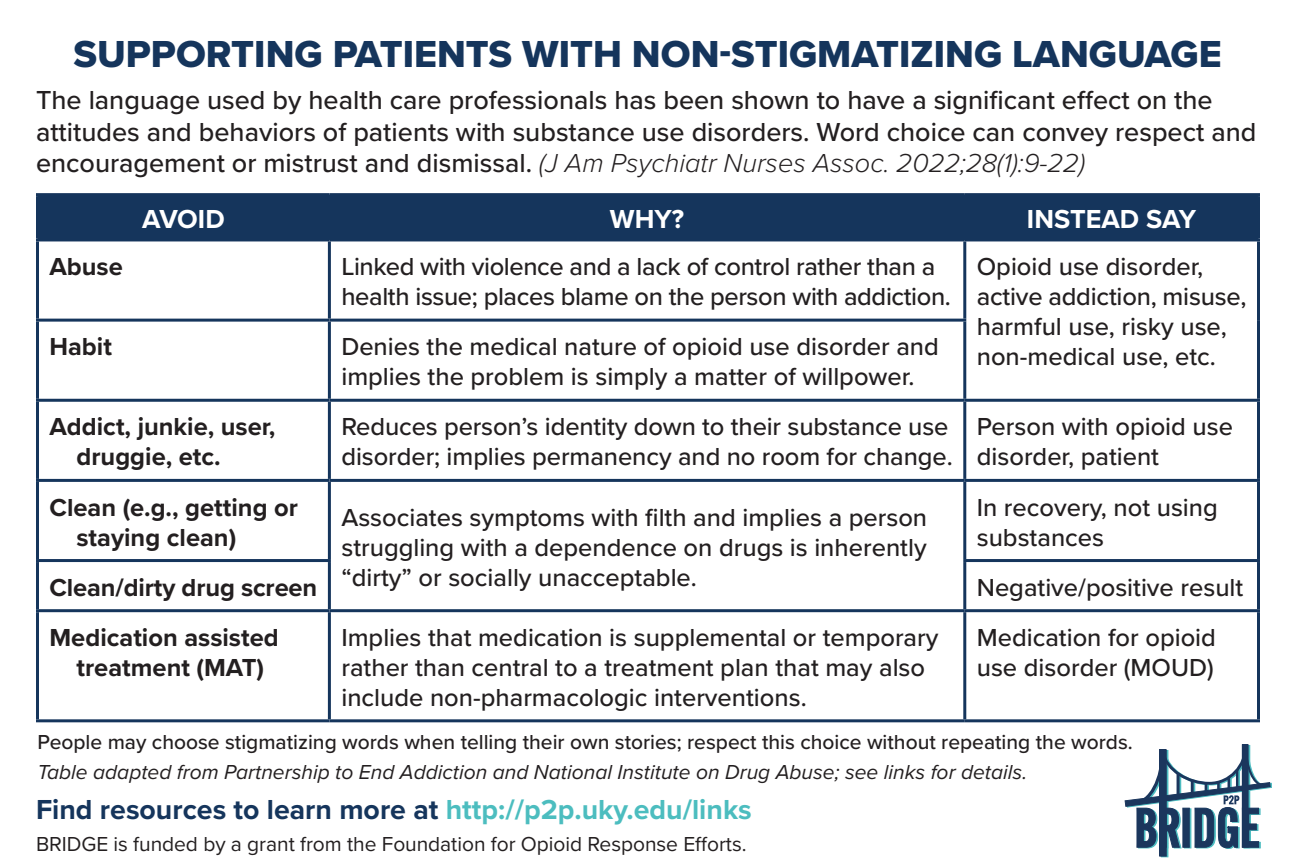
<style>
.page{position:relative;width:1296px;height:864px;background:#fff}
.page>*{position:absolute;margin:0;border:0;box-sizing:border-box;transform-origin:0 0}
.Head_Purple{font:39px "Proxima Nova Extrabld";color:#15355c}
.Main_Text{font:700 28.5px "Proxima Nova";color:#15355c}
.Main_Text-2{font:500 27px/31.5px "Proxima Nova";color:#231f20}
.t1{font:700 27px "Proxima Nova";color:#fff}
.t2{font:500 25.5px/30px "Proxima Nova";color:#231f20}
.t3{font:700 25.5px/30px "Proxima Nova";color:#231f20}
.t4{font:500 21px "Proxima Nova";color:#231f20}
.Main_Text-3{font:italic 21px "Proxima Nova";color:#231f20}
.t5{font:21px "Proxima Nova";letter-spacing:-.005em;color:#231f20}
.s1{font-weight:300;font-style:italic}
.s2{color:#4cbdbf}
</style>
<div class="page">
<div style="left:39px;top:196px;width:1218px;height:42px;background:#15355c"></div>
<hr style="left:36px;top:241px;width:3px;height:78px;background:#15355c">
<hr style="left:328px;top:241px;width:3px;height:78px;background:#15355c">
<hr style="left:963px;top:241px;width:3px;height:78px;background:#15355c">
<hr style="left:1257px;top:241px;width:3px;height:79px;background:#15355c">
<hr style="left:36px;top:319px;width:293px;height:3px;background:#15355c">
<hr style="left:36px;top:322px;width:3px;height:77px;background:#15355c">
<hr style="left:329px;top:319px;width:637px;height:3px;background:#15355c">
<hr style="left:328px;top:322px;width:3px;height:77px;background:#15355c">
<hr style="left:963px;top:322px;width:3px;height:77px;background:#15355c">
<hr style="left:1257px;top:320px;width:3px;height:79px;background:#15355c">
<hr style="left:36px;top:399px;width:293px;height:3px;background:#15355c">
<hr style="left:36px;top:402px;width:3px;height:77px;background:#15355c">
<hr style="left:329px;top:399px;width:636px;height:3px;background:#15355c">
<hr style="left:328px;top:402px;width:3px;height:77px;background:#15355c">
<hr style="left:965px;top:399px;width:295px;height:3px;background:#15355c">
<hr style="left:963px;top:402px;width:3px;height:77px;background:#15355c">
<hr style="left:1257px;top:402px;width:3px;height:77px;background:#15355c">
<hr style="left:36px;top:479px;width:293px;height:3px;background:#15355c">
<hr style="left:36px;top:482px;width:3px;height:77px;background:#15355c">
<hr style="left:329px;top:479px;width:636px;height:3px;background:#15355c">
<hr style="left:328px;top:482px;width:3px;height:77px;background:#15355c">
<hr style="left:965px;top:479px;width:295px;height:3px;background:#15355c">
<hr style="left:963px;top:482px;width:3px;height:77px;background:#15355c">
<hr style="left:1257px;top:482px;width:3px;height:77px;background:#15355c">
<hr style="left:36px;top:559px;width:295px;height:3px;background:#15355c">
<hr style="left:36px;top:562px;width:3px;height:47px;background:#15355c">
<hr style="left:328px;top:562px;width:3px;height:47px;background:#15355c">
<hr style="left:963px;top:559px;width:297px;height:3px;background:#15355c">
<hr style="left:963px;top:562px;width:3px;height:47px;background:#15355c">
<hr style="left:1257px;top:562px;width:3px;height:47px;background:#15355c">
<hr style="left:36px;top:609px;width:293px;height:3px;background:#15355c">
<hr style="left:36px;top:612px;width:3px;height:107px;background:#15355c">
<hr style="left:329px;top:609px;width:636px;height:3px;background:#15355c">
<hr style="left:328px;top:612px;width:3px;height:107px;background:#15355c">
<hr style="left:965px;top:609px;width:295px;height:3px;background:#15355c">
<hr style="left:963px;top:612px;width:3px;height:107px;background:#15355c">
<hr style="left:1257px;top:612px;width:3px;height:107px;background:#15355c">
<hr style="left:36px;top:193px;width:293px;height:3px;background:#15355c">
<hr style="left:36px;top:196px;width:3px;height:42px;background:#15355c">
<hr style="left:329px;top:193px;width:636px;height:3px;background:#15355c">
<hr style="left:328px;top:196px;width:3px;height:42px;background:#15355c">
<hr style="left:965px;top:193px;width:295px;height:3px;background:#15355c">
<hr style="left:963px;top:196px;width:3px;height:42px;background:#15355c">
<hr style="left:1257px;top:196px;width:3px;height:42px;background:#15355c">
<hr style="left:36px;top:238px;width:293px;height:3px;background:#15355c">
<hr style="left:329px;top:238px;width:636px;height:3px;background:#15355c">
<hr style="left:965px;top:238px;width:295px;height:3px;background:#15355c">
<hr style="left:36px;top:719px;width:293px;height:3px;background:#15355c">
<hr style="left:329px;top:719px;width:636px;height:3px;background:#15355c">
<hr style="left:965px;top:719px;width:295px;height:3px;background:#15355c">
<div style="left:1161px;top:750px;width:7px;height:107px;border:1px solid #4cbcc0"></div>
<div style="left:1160px;top:750px;width:6px;height:106px;background:#1b365d"></div>
<svg style="left:1125px;top:744px;width:147px;height:105px"></svg>
<p class="Head_Purple" style="left:73px;top:25px;width:1150px">SUPPORTING PATIENTS WITH NON-STIGMATIZING LANGUAGE</p>
<p class="Main_Text-2" style="left:36px;top:83px;width:1222px">The language used by health care professionals has been shown to have a significant effect on the attitudes and behaviors of patients with substance use disorders. Word choice can convey respect and encouragement or mistrust and dismissal. <span class="s1">(J Am Psychiatr Nurses Assoc. 2022;28(1):9-22)</span></p>
<p class="t1" style="left:142px;top:199px;width:84px">AVOID</p>
<p class="t1" style="left:610px;top:199px;width:76px">WHY?</p>
<p class="t1" style="left:1027px;top:199px;width:171px">INSTEAD SAY</p>
<p class="t3" style="left:50px;top:251px;width:75px">Abuse</p>
<p class="t2" style="left:341px;top:251px;width:611px">Linked with violence and a lack of control rather than a health issue; places blame on the person with addiction.</p>
<p class="t2" style="left:977px;top:251px;width:271px">Opioid use disorder, active addiction, misuse, harmful use, risky use, non-medical use, etc.</p>
<p class="t3" style="left:50px;top:331px;width:64px">Habit</p>
<p class="t2" style="left:341px;top:331px;width:599px">Denies the medical nature of opioid use disorder and implies the problem is simply a matter of willpower.</p>
<p class="t3" style="left:76px;top:411px;width:200px;text-indent:-27px">Addict, junkie, user, druggie, etc.</p>
<p class="t2" style="left:341px;top:411px;width:613px">Reduces person’s identity down to their substance use disorder; implies permanency and no room for change.</p>
<p class="t2" style="left:977px;top:411px;width:258px">Person with opioid use disorder, patient</p>
<p class="t3" style="left:76px;top:491px;width:223px;text-indent:-27px">Clean (e.g., getting or staying clean)</p>
<p class="t2" style="left:341px;top:501px;width:587px;text-align:justify">Associates symptoms with filth and implies a person struggling with a dependence on drugs is inherently “dirty” or socially unacceptable.</p>
<p class="t2" style="left:977px;top:491px;width:243px">In recovery, not using substances</p>
<p class="t3" style="left:50px;top:572px;width:269px">Clean/dirty drug screen</p>
<p class="t2" style="left:977px;top:571px;width:268px">Negative/positive result</p>
<p class="t3" style="left:50px;top:622px;width:231px;text-align:center">Medication assisted treatment (MAT)</p>
<p class="t2" style="left:341px;top:621px;width:599px">Implies that medication is supplemental or temporary rather than central to a treatment plan that may also include non-pharmacologic interventions.</p>
<p class="t2" style="left:977px;top:621px;width:241px">Medication for opioid use disorder (MOUD)</p>
<p class="t4" style="left:38px;top:727px;width:1097px">People may choose stigmatizing words when telling their own stories; respect this choice without repeating the words.</p>
<p class="Main_Text-3" style="left:38px;top:757px;width:991px">Table adapted from Partnership to End Addiction and National Institute on Drug Abuse; see links for details.</p>
<p class="Main_Text" style="left:36px;top:788px;width:717px">Find resources to learn more at <span class="s2">http://p2p.uky.edu/links</span></p>
<p class="t5" style="left:36px;top:828px;width:712px">BRIDGE is funded by a grant from the Foundation for Opioid Response Efforts.</p>
</div>
